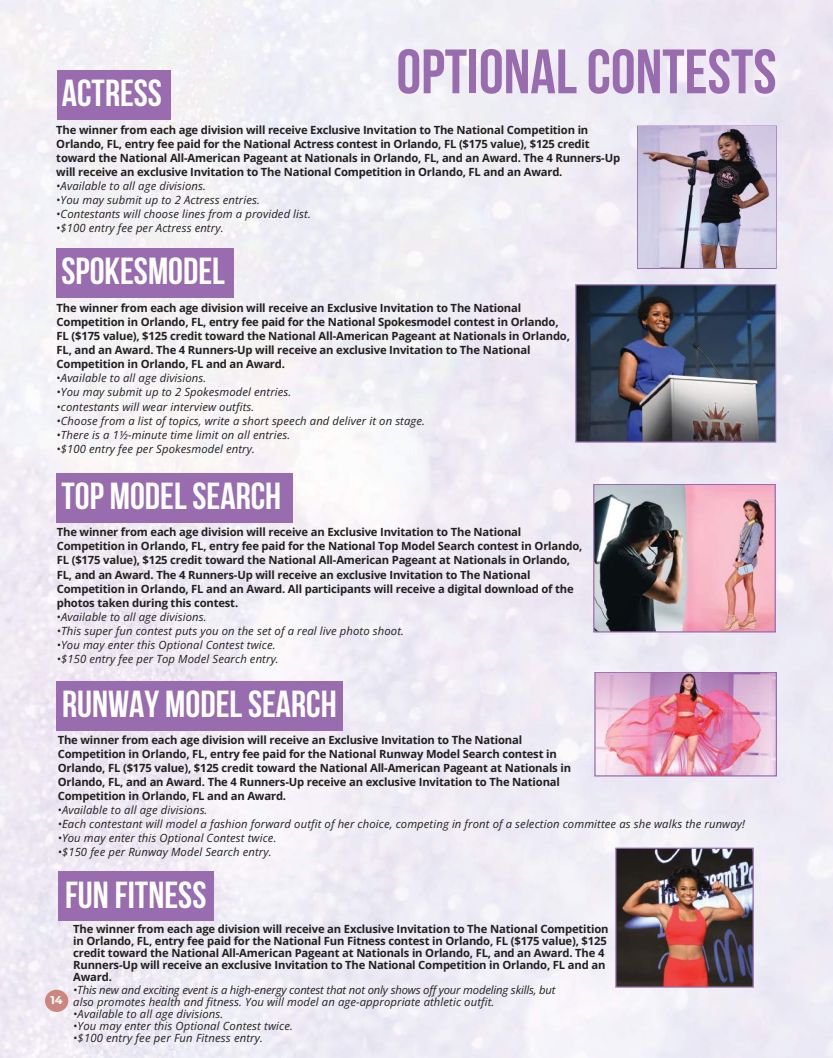
<style>
.page{position:relative;width:833px;height:1058px;background:#fff}
.page>*{position:absolute;margin:0;border:0;box-sizing:border-box;transform-origin:0 0}
.t1{font:700 62.5px "Bebas Neue";color:#986cae}
.t2{font:700 37.5px "Bebas Neue";color:#fff}
.t3{font:700 11.25px/14px "Open Sans";letter-spacing:-.015em;color:#231f20}
.t4{font:italic 11.25px "Open Sans";letter-spacing:.01em;color:#231f20}
.t5{font:italic 11.25px/12.2px "Open Sans";letter-spacing:-.015em;color:#231f20}
.t6{font:700 11.25px "Montserrat";color:#fff}
.t7{font:10px "Montserrat";color:#231f20}
.s1{font-style:normal}
</style>
<div class="page">
<div style="left:56px;top:472px;width:237px;height:50px;background:#986cae"></div>
<div style="left:56px;top:248px;width:177px;height:50px;background:#986cae"></div>
<div style="left:57px;top:70px;width:113px;height:50px;background:#986cae"></div>
<div style="left:57px;top:681px;width:286px;height:50px;background:#986cae"></div>
<div style="left:58px;top:871px;width:156px;height:49px;background:#986cae"></div>
<img style="left:575px;top:284px;width:201px;height:158px">
<img style="left:593px;top:484px;width:182px;height:148px">
<img style="left:615px;top:847px;width:138px;height:140px">
<svg style="left:637px;top:126px;width:139px;height:143px"></svg>
<img style="left:638px;top:127px;width:137px;height:140px">
<div style="left:45px;top:989px;width:23px;height:22px;background:#cb877f;border-radius:50%"></div>
<img style="left:594px;top:671px;width:183px;height:105px">
<h2 class="t2" style="left:62px;top:78px;width:102px">ACTRESS</h2>
<h1 class="t1" style="left:396px;top:46px;width:381px">OPTIONALCONTESTS</h1>
<p class="t3" style="left:56px;top:122px;width:565px">The winner from each age division will receive Exclusive Invitation to The National Competition in Orlando, FL, entry fee paid for the National Actress contest in Orlando, FL ($175 value), $125 credit toward the National All-American Pageant at Nationals in Orlando, FL, and an Award. The 4 Runners-Up will receive an exclusive Invitation to The National Competition in Orlando, FL and an Award.</p>
<p class="t4" style="left:56px;top:178px;width:151px">•Available to all age divisions.</p>
<p class="t4" style="left:56px;top:192px;width:205px">•You may submit up to 2 Actress entries.</p>
<p class="t4" style="left:56px;top:206px;width:256px">•Contestants will choose lines from a provided list.</p>
<p class="t4" style="left:56px;top:220px;width:169px">•$100 entry fee per Actress entry.</p>
<h2 class="t2" style="left:62px;top:256px;width:165px">SPOKESMODEL</h2>
<p class="t3" style="left:57px;top:301px;width:515px">The winner from each age division will receive an Exclusive Invitation to The National Competition in Orlando, FL, entry fee paid for the National Spokesmodel contest in Orlando, FL ($175 value), $125 credit toward the National All-American Pageant at Nationals in Orlando, FL, and an Award. The 4 Runners-Up will receive an exclusive Invitation to The National Competition in Orlando, FL and an Award.</p>
<p class="t4" style="left:57px;top:370px;width:151px"><span class="s1">•</span>Available to all age divisions.</p>
<p class="t4" style="left:57px;top:384px;width:236px">•You may submit up to 2 Spokesmodel entries.</p>
<p class="t4" style="left:57px;top:398px;width:199px">•contestants will wear interview outfits.</p>
<p class="t4" style="left:57px;top:412px;width:370px">•Choose from a list of topics, write a short speech and deliver it on stage.</p>
<p class="t4" style="left:57px;top:426px;width:235px">•There is a 1½-minute time limit on all entries.</p>
<p class="t4" style="left:57px;top:441px;width:200px">•$100 entry fee per Spokesmodel entry.</p>
<h2 class="t2" style="left:62px;top:481px;width:221px">TOP MODEL SEARCH</h2>
<p class="t3" style="left:57px;top:525px;width:527px">The winner from each age division will receive an Exclusive Invitation to The National Competition in Orlando, FL, entry fee paid for the National Top Model Search contest in Orlando, FL ($175 value), $125 credit toward the National All-American Pageant at Nationals in Orlando, FL, and an Award. The 4 Runners-Up will receive an exclusive Invitation to The National Competition in Orlando, FL and an Award. All participants will receive a digital download of the photos taken during this contest.</p>
<p class="t4" style="left:57px;top:608px;width:151px"><span class="s1">•</span>Available to all age divisions.</p>
<p class="t4" style="left:57px;top:623px;width:349px">•This super fun contest puts you on the set of a real live photo shoot.</p>
<p class="t4" style="left:57px;top:637px;width:220px">•You may enter this Optional Contest twice.</p>
<p class="t4" style="left:57px;top:651px;width:223px">•$150 entry fee per Top Model Search entry.</p>
<h2 class="t2" style="left:62px;top:688px;width:276px">RUNWAY MODELSEARCH</h2>
<p class="t3" style="left:58px;top:732px;width:515px">The winner from each age division will receive an Exclusive Invitation to The National Competition in Orlando, FL, entry fee paid for the National Runway Model Search contest in Orlando, FL ($175 value), $125 credit toward the National All-American Pageant at Nationals in Orlando, FL, and an Award. The 4 Runners-Up receive an exclusive Invitation to The National Competition in Orlando, FL and an Award.</p>
<p class="t4" style="left:58px;top:802px;width:151px"><span class="s1">•</span>Available to all age divisions.</p>
<p class="t4" style="left:58px;top:816px;width:688px">•Each contestant will model a fashion forward outfit of her choice, competing in front of a selection committee as she walks the runway!</p>
<p class="t4" style="left:58px;top:830px;width:220px">•You may enter this Optional Contest twice.</p>
<p class="t4" style="left:58px;top:844px;width:215px">•$150 fee per Runway Model Search entry.</p>
<p class="t7" style="left:270px;top:787px;width:5px">-</p>
<h2 class="t2" style="left:65px;top:880px;width:143px">FUN FITNESS</h2>
<p class="t6" style="left:50px;top:993px;width:14px">14</p>
<p class="t3" style="left:73px;top:922px;width:537px;line-height:12.2px">The winner from each age division will receive an Exclusive Invitation to The National Competition in Orlando, FL, entry fee paid for the National Fun Fitness contest in Orlando, FL ($175 value), $125 credit toward the National All-American Pageant at Nationals in Orlando, FL, and an Award. The 4<br>Runners-Up will receive an exclusive Invitation to The National Competition in Orlando, FL and an Award.</p>
<p class="t5" style="left:73px;top:983px;width:483px">•This new and exciting event is a high-energy contest that not only shows off your modeling skills, but also promotes health and fitness. You will model an age-appropriate athletic outfit.</p>
<p class="t4" style="left:73px;top:1006px;width:151px">•Available to all age divisions.</p>
<p class="t4" style="left:73px;top:1018px;width:221px">•You may enter this Optional Contest twice.</p>
<p class="t4" style="left:73px;top:1030px;width:191px">•$100 entry fee per Fun Fitness entry.</p>
</div>
